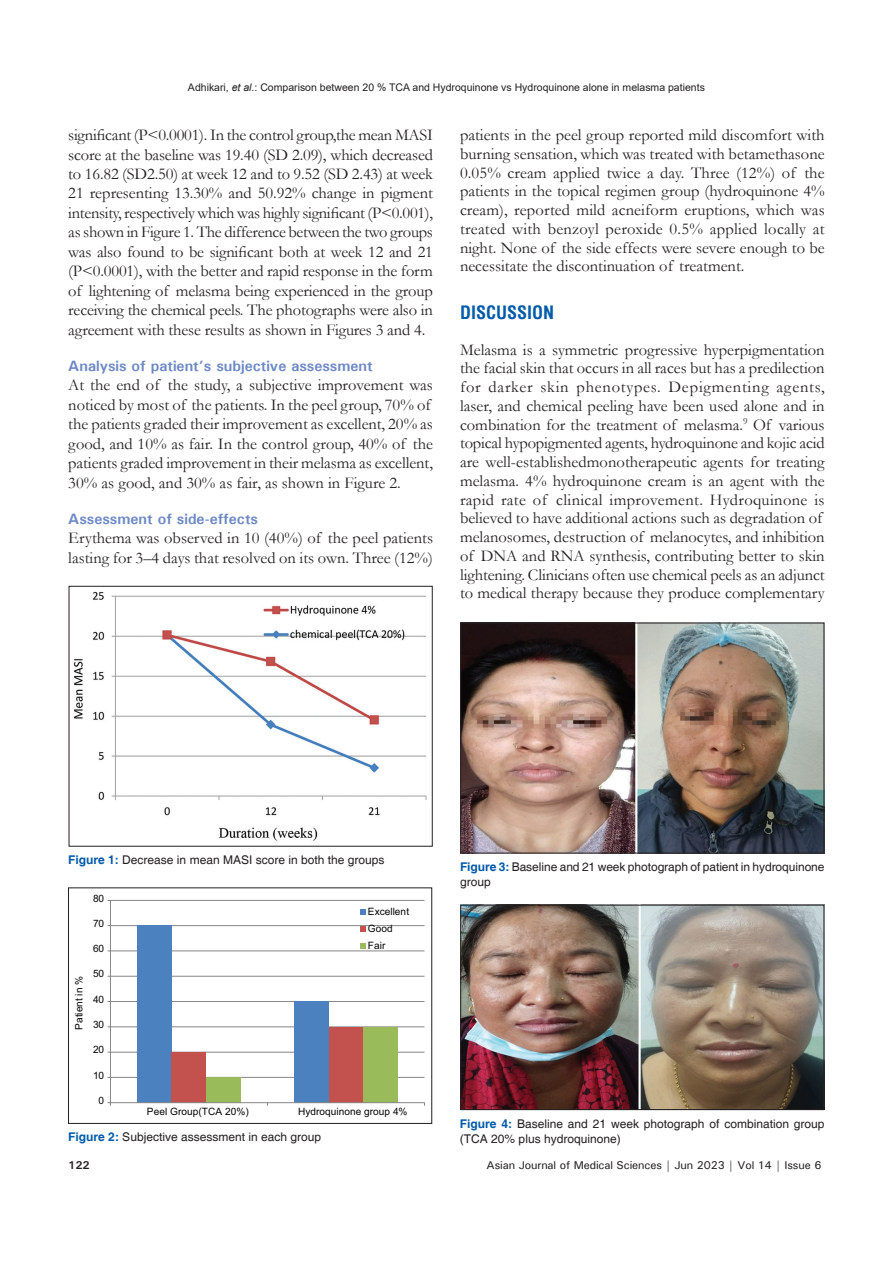
<style>
.page{position:relative;width:893px;height:1263px;background:#fff}
.page>*{position:absolute;margin:0;border:0;box-sizing:border-box;transform-origin:0 0}
.t1{font:700 condensed 18px "Helvetica";color:#015aaa}
.TX{font:16.5px/18.8px "Garamond";color:#231f20}
.t2{font:700 15px "Univers";color:#6d88c5}
.FGC{font:12px/15px "Helvetica";color:#231f20}
.t3{font:500 11.25px "Univers";letter-spacing:-.01em;color:#231f20}
.t4{font:700 11.25px "Univers";color:#231f20}
.t5{font:10.5px "Arial";color:#231f20}
.t6{font:10.2px/17px "Arial";color:#050504}
.s1{font-style:italic}
.s2{font-weight:700;color:#015aaa}
</style>
<div class="page">
<img style="left:73px;top:591px;width:354px;height:250px">
<hr style="left:110px;top:1077px;width:314px;height:1px;background:#878686">
<hr style="left:110px;top:1052px;width:314px;height:1px;background:#878686">
<hr style="left:110px;top:1026px;width:314px;height:1px;background:#878686">
<hr style="left:110px;top:1001px;width:314px;height:1px;background:#878686">
<hr style="left:110px;top:976px;width:314px;height:1px;background:#878686">
<hr style="left:110px;top:950px;width:314px;height:1px;background:#878686">
<hr style="left:110px;top:925px;width:314px;height:1px;background:#878686">
<hr style="left:110px;top:900px;width:314px;height:1px;background:#878686">
<div style="left:137px;top:925px;width:35px;height:178px;background:#4c81bf"></div>
<div style="left:294px;top:1001px;width:35px;height:102px;background:#4c81bf"></div>
<div style="left:172px;top:1052px;width:34px;height:51px;background:#c3514e"></div>
<div style="left:329px;top:1027px;width:34px;height:76px;background:#c3514e"></div>
<div style="left:206px;top:1077px;width:35px;height:26px;background:#9abb59"></div>
<div style="left:363px;top:1027px;width:35px;height:76px;background:#9abb59"></div>
<hr style="left:110px;top:900px;width:1px;height:203px;background:#878686">
<hr style="left:110px;top:1102px;width:314px;height:1px;background:#878686">
<svg style="left:361px;top:910px;width:5px;height:5px"></svg>
<svg style="left:361px;top:927px;width:5px;height:5px"></svg>
<svg style="left:361px;top:944px;width:5px;height:5px"></svg>
<div style="left:68px;top:888px;width:364px;height:235px;border:1px solid #231f20"></div>
<img style="left:462px;top:625px;width:360px;height:226px">
<div style="left:460px;top:623px;width:364px;height:230px;border:1px solid #231f20"></div>
<img style="left:462px;top:907px;width:360px;height:201px">
<div style="left:460px;top:905px;width:364px;height:205px;border:1px solid #231f20"></div>
<p class="t5" style="left:188px;top:80px;width:518px">Adhikari, <span class="s1">et al</span>.: Comparison between 20 % TCA and Hydroquinone vs Hydroquinone alone in melasma patients</p>
<p class="TX" style="left:68px;top:125px;width:366px;line-height:19.5px;text-align:justify">significant (P&lt;0.0001). In the control group,the mean MASI score at the baseline was 19.40 (SD 2.09), which decreased to 16.82 (SD2.50) at week 12 and to 9.52 (SD 2.43) at week 21 representing 13.30% and 50.92% change in pigment intensity, respectively which was highly significant (P&lt;0.001), as shown in Figure 1. The difference between the two groups was also found to be significant both at week 12 and 21 (P&lt;0.0001), with the better and rapid response in the form of lightening of melasma being experienced in the group receiving the chemical peels. The photographs were also in agreement with these results as shown in Figures 3 and 4.</p>
<h2 class="t2" style="left:68px;top:356px;width:306px">Analysis of patient’s subjective assessment</h2>
<p class="TX" style="left:68px;top:375px;width:366px;line-height:19.5px">At the end of the study, a subjective improvement was noticed by most of the patients. In the peel group, 70% of the patients graded their improvement as excellent, 20% as good, and 10% as fair. In the control group, 40% of the patients graded improvement in their melasma as excellent, 30% as good, and 30% as fair, as shown in Figure 2.</p>
<h2 class="t2" style="left:68px;top:509px;width:191px">Assessment of side-effects</h2>
<p class="TX" style="left:68px;top:528px;width:366px;line-height:19.5px">Erythema was observed in 10 (40%) of the peel patients lasting for 3–4 days that resolved on its own. Three (12%)</p>
<p class="TX" style="left:460px;top:125px;width:366px;text-align:justify">patients in the peel group reported mild discomfort with burning sensation, which was treated with betamethasone 0.05% cream applied twice a day. Three (12%) of the patients in the topical regimen group (hydroquinone 4% cream), reported mild acneiform eruptions, which was treated with benzoyl peroxide 0.5% applied locally at night. None of the side effects were severe enough to be necessitate the discontinuation of treatment.</p>
<h1 class="t1" style="left:460px;top:300px;width:96px">DISCUSSION</h1>
<p class="TX" style="left:460px;top:340px;width:366px">Melasma is a symmetric progressive hyperpigmentation the facial skin that occurs in all races but has a predilection for darker skin phenotypes. Depigmenting agents, laser, and chemical peeling have been used alone and in combination for the treatment of melasma.<sup>9</sup> Of various topical hypopigmented agents, hydroquinone and kojic acid are well-establishedmonotherapeutic agents for treating melasma. 4% hydroquinone cream is an agent with the rapid rate of clinical improvement. Hydroquinone is believed to have additional actions such as degradation of melanosomes, destruction of melanocytes, and inhibition of DNA and RNA synthesis, contributing better to skin lightening. Clinicians often use chemical peels as an adjunct to medical therapy because they produce complementary</p>
<p class="FGC" style="left:68px;top:853px;width:318px"><span class="s2">Figure 1:</span> Decrease in mean MASI score in both the groups</p>
<p class="t6" style="left:70px;top:1030px;width:55px;rotate:-90deg">Patient in %</p>
<p class="t6" style="left:93px;top:889px;width:13px">80</p>
<p class="t6" style="left:93px;top:915px;width:13px">70</p>
<p class="t6" style="left:93px;top:940px;width:13px">60</p>
<p class="t6" style="left:93px;top:965px;width:13px">50</p>
<p class="t6" style="left:93px;top:991px;width:13px">40</p>
<p class="t6" style="left:93px;top:1016px;width:13px">30</p>
<p class="t6" style="left:93px;top:1041px;width:13px">20</p>
<p class="t6" style="left:93px;top:1067px;width:13px">10</p>
<p class="t6" style="left:99px;top:1092px;width:7px">0</p>
<p class="t6" style="left:368px;top:903px;width:43px">Excellent<br>Good<br>Fair</p>
<p class="t6" style="left:147px;top:1103px;width:104px">Peel Group(TCA 20%)</p>
<p class="t6" style="left:298px;top:1103px;width:111px">Hydroquinone group 4%</p>
<p class="FGC" style="left:68px;top:1130px;width:254px"><span class="s2">Figure 2:</span> Subjective assessment in each group</p>
<p class="FGC" style="left:460px;top:860px;width:366px"><span class="s2">Figure 3:</span> Baseline and 21 week photograph of patient in hydroquinone group</p>
<p class="FGC" style="left:460px;top:1116px;width:366px"><span class="s2">Figure 4:</span> Baseline and 21 week photograph of combination group (TCA 20% plus hydroquinone)</p>
<p class="t4" style="left:68px;top:1158px;width:23px">122</p>
<p class="t3" style="left:487px;top:1157px;width:336px">Asian Journal of Medical Sciences | Jun 2023 | Vol 14 | Issue 6</p>
</div>
